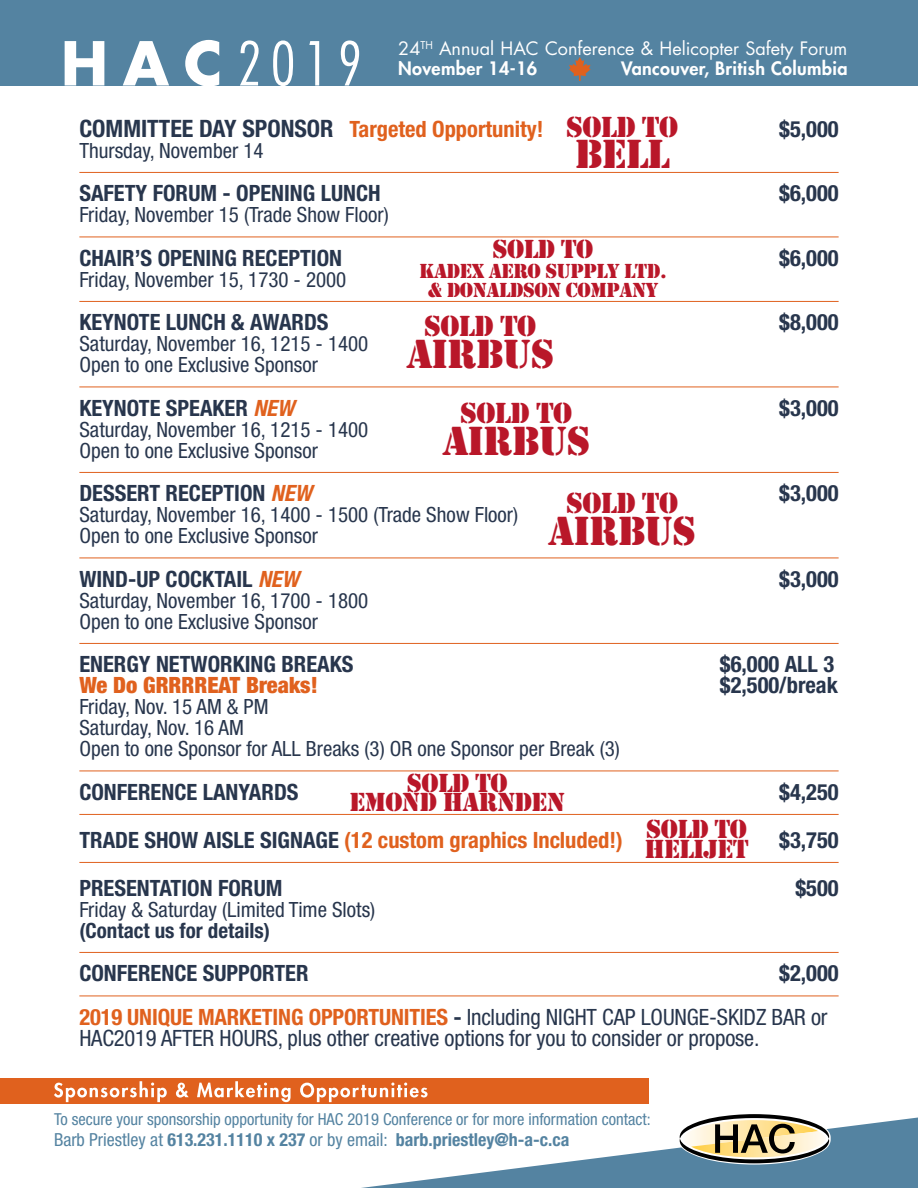
<style>
.page{position:relative;width:918px;height:1188px;background:#fff}
.page>*{position:absolute;margin:0;border:0;box-sizing:border-box;transform-origin:0 0}
.t1{font:300 condensed 58.95px "Futura Std";color:#fff}
.t2{font:42px "Stencil";letter-spacing:-.02em;color:#b91729}
.t3{font:30px "Stencil";letter-spacing:-.02em;color:#b91729}
.t4{font:27px/19.5px "Stencil";letter-spacing:-.02em;color:#b91729;text-align:center}
.t5{font:700 condensed 22.5px "Helvetica Neue LT Std";color:#28364d}
.t6{font:condensed 22.5px/43.5px "Helvetica Neue LT Std";letter-spacing:-.005em;color:#28364d}
.t7{font:700 condensed 22.5px "Helvetica Neue LT Std";color:#e0611e}
.t8{font:900 condensed 22.5px "Helvetica Neue LT Std";color:#e0611e}
.t9{font:condensed 21px/21px "Helvetica Neue LT Std";color:#28364d}
.t10{font:21px/19.5px "Stencil";letter-spacing:-.02em;color:#b91729}
.t11{font:700 condensed 21px "Helvetica Neue LT Std";color:#28364d}
.t12{font:700 condensed 18px "Helvetica Neue LT Std";color:#5483a1}
.t13{font:18px "Futura Std";color:#fff}
.t14{font:800 18px "Futura Std";letter-spacing:.02em;color:#fff}
.t15{font:condensed 16.5px "Helvetica Neue LT Std";color:#5483a1}
.s1{font-weight:700;font-stretch:normal}
.s2{font-size:24px;color:#28364d}
.s3{font-style:italic;color:#e0611e}
.s4{color:#28364d}
.s5{font-weight:700}
.s6{font-weight:700;color:#e0611e}
.s7{font-weight:400}
</style>
<div class="page">
<div style="left:0;top:0;width:918px;height:85px;background:#5483a1"></div>
<svg style="left:569px;top:57px;width:22px;height:24px"></svg>
<svg style="left:361px;top:1114px;width:557px;height:74px"></svg>
<div style="left:0;top:1079px;width:649px;height:25px;background:#e0611e"></div>
<svg style="left:54px;top:1081px;width:374px;height:21px"></svg>
<hr style="left:79px;top:172px;width:760px;height:1px;background:#e0611e">
<hr style="left:79px;top:237px;width:760px;height:1px;background:#e0611e">
<hr style="left:79px;top:301px;width:760px;height:1px;background:#e0611e">
<hr style="left:79px;top:387px;width:760px;height:1px;background:#e0611e">
<hr style="left:79px;top:472px;width:760px;height:1px;background:#e0611e">
<hr style="left:79px;top:558px;width:760px;height:1px;background:#e0611e">
<hr style="left:79px;top:643px;width:760px;height:1px;background:#e0611e">
<hr style="left:79px;top:771px;width:760px;height:1px;background:#e0611e">
<hr style="left:79px;top:814px;width:760px;height:1px;background:#e0611e">
<hr style="left:79px;top:862px;width:760px;height:1px;background:#e0611e">
<hr style="left:79px;top:952px;width:760px;height:1px;background:#e0611e">
<hr style="left:79px;top:996px;width:760px;height:1px;background:#e0611e">
<h1 class="t1" style="left:61px;top:29px;width:303px"><span class="s1">HAC</span>2019</h1>
<p class="t13" style="left:398px;top:37px;width:451px">24<sup>TH</sup> Annual HAC Conference &amp; Helicopter Safety Forum</p>
<p class="t14" style="left:398px;top:57px;width:140px">November 14-16</p>
<p class="t14" style="left:621px;top:57px;width:228px">Vancouver, British Columbia</p>
<h3 class="t3" style="left:566px;top:109px;width:112px">SOLD TO</h3>
<h2 class="t2" style="left:575px;top:130px;width:51px">BELL</h2>
<p class="t7" style="left:79px;top:115px;width:466px"><span class="s2">COMMITTEE DAY SPONSOR</span> Targeted Opportunity!</p>
<p class="t5" style="left:779px;top:115px;width:61px">$5,000</p>
<p class="t9" style="left:79px;top:140px;width:186px">Thursday, November 14</p>
<p class="t5" style="left:79px;top:180px;width:303px">SAFETY FORUM - OPENING LUNCH</p>
<p class="t5" style="left:779px;top:180px;width:61px">$6,000</p>
<p class="t9" style="left:79px;top:204px;width:311px">Friday, November 15 (Trade Show Floor)</p>
<p class="t5" style="left:79px;top:244px;width:264px">CHAIR’S OPENING RECEPTION</p>
<p class="t5" style="left:779px;top:244px;width:61px">$6,000</p>
<p class="t9" style="left:79px;top:269px;width:269px">Friday, November 15, 1730 - 2000</p>
<p class="t5" style="left:79px;top:309px;width:251px">KEYNOTE LUNCH &amp; AWARDS</p>
<p class="t5" style="left:779px;top:309px;width:61px">$8,000</p>
<p class="t9" style="left:79px;top:333px;width:291px">Saturday, November 16, 1215 - 1400<br>Open to one Exclusive Sponsor</p>
<p class="t5" style="left:79px;top:394px;width:216px">KEYNOTE SPEAKER <span class="s3">NEW</span></p>
<p class="t5" style="left:779px;top:394px;width:61px">$3,000</p>
<p class="t9" style="left:79px;top:419px;width:291px">Saturday, November 16, 1215 - 1400<br>Open to one Exclusive Sponsor</p>
<p class="t5" style="left:79px;top:480px;width:234px">DESSERT RECEPTION <span class="s3">NEW</span></p>
<p class="t5" style="left:779px;top:480px;width:61px">$3,000</p>
<p class="t9" style="left:79px;top:504px;width:440px">Saturday, November 16, 1400 - 1500 (Trade Show Floor)<br>Open to one Exclusive Sponsor</p>
<p class="t5" style="left:79px;top:565px;width:221px">WIND-UP COCKTAIL <span class="s3">NEW</span></p>
<p class="t5" style="left:779px;top:565px;width:61px">$3,000</p>
<p class="t9" style="left:79px;top:590px;width:291px">Saturday, November 16, 1700 - 1800<br>Open to one Exclusive Sponsor</p>
<p class="t5" style="left:79px;top:651px;width:276px">ENERGY NETWORKING BREAKS</p>
<p class="t5" style="left:720px;top:651px;width:116px">$6,000 ALL 3</p>
<p class="t8" style="left:79px;top:671px;width:240px">We Do GRRRREAT Breaks!</p>
<p class="t5" style="left:720px;top:672px;width:120px">$2,500/break</p>
<p class="t9" style="left:79px;top:696px;width:542px">Friday, Nov. 15 AM &amp; PM<br>Saturday, Nov. 16 AM<br>Open to one Sponsor for ALL Breaks (3) OR one Sponsor per Break (3)</p>
<p class="t5" style="left:79px;top:778px;width:221px">CONFERENCE LANYARDS</p>
<p class="t5" style="left:779px;top:778px;width:61px">$4,250</p>
<p class="t7" style="left:79px;top:826px;width:545px"><span class="s4">TRADE SHOW AISLE SIGNAGE</span> (12 custom graphics Included!)</p>
<p class="t5" style="left:779px;top:826px;width:61px">$3,750</p>
<p class="t5" style="left:79px;top:874px;width:205px">PRESENTATION FORUM</p>
<p class="t5" style="left:795px;top:874px;width:45px">$500</p>
<p class="t9" style="left:79px;top:899px;width:297px">Friday &amp; Saturday (Limited Time Slots)</p>
<p class="t11" style="left:79px;top:918px;width:192px">(Contact us for details)</p>
<p class="t5" style="left:79px;top:960px;width:231px">CONFERENCE SUPPORTER</p>
<p class="t4" style="left:493px;top:240px;width:101px">SOLD TO</p>
<p class="t10" style="left:428px;top:262px;width:241px;text-indent:-9px">KADEX AERO SUPPLY LTD. &amp; DONALDSO</p>
<p class="t10" style="left:547px;top:281px;width:112px">N COMPANY</p>
<h3 class="t3" style="left:424px;top:309px;width:112px">SOLD TO</h3>
<h2 class="t2" style="left:406px;top:330px;width:146px">AIRBUS</h2>
<h3 class="t3" style="left:460px;top:396px;width:112px">SOLD TO</h3>
<h2 class="t2" style="left:442px;top:417px;width:146px">AIRBUS</h2>
<h3 class="t3" style="left:566px;top:486px;width:112px">SOLD TO</h3>
<h2 class="t2" style="left:548px;top:507px;width:146px">AIRBUS</h2>
<p class="t4" style="left:350px;top:774px;width:217px">SOLD TO<br>EMOND HARNDEN</p>
<p class="t4" style="left:644px;top:820px;width:106px;text-align:left">SOLD TO<br>HELIJET</p>
<p class="t6" style="left:79px;top:951px;width:761px;text-indent:700px"><span class="s5">$2,000<br></span><span class="s6">2019 UNIQUE MARKETING OPPORTUNITIES</span> <span class="s5">-</span> Including NIGHT CAP LOUNGE-SKIDZ BAR or</p>
<p class="t6" style="left:79px;top:1016px;width:682px">HAC2019 AFTER HOURS, plus other creative options for you to consider or propose.</p>
<p class="t15" style="left:54px;top:1109px;width:598px">To secure your sponsorship opportunity for HAC 2019 Conference or for more information contact:</p>
<p class="t12" style="left:54px;top:1129px;width:517px"><span class="s7">Barb Priestley at</span> 613.231.1110 x 237 <span class="s7">or by email:</span> barb.priestley@h-a-c.ca</p>
</div>
